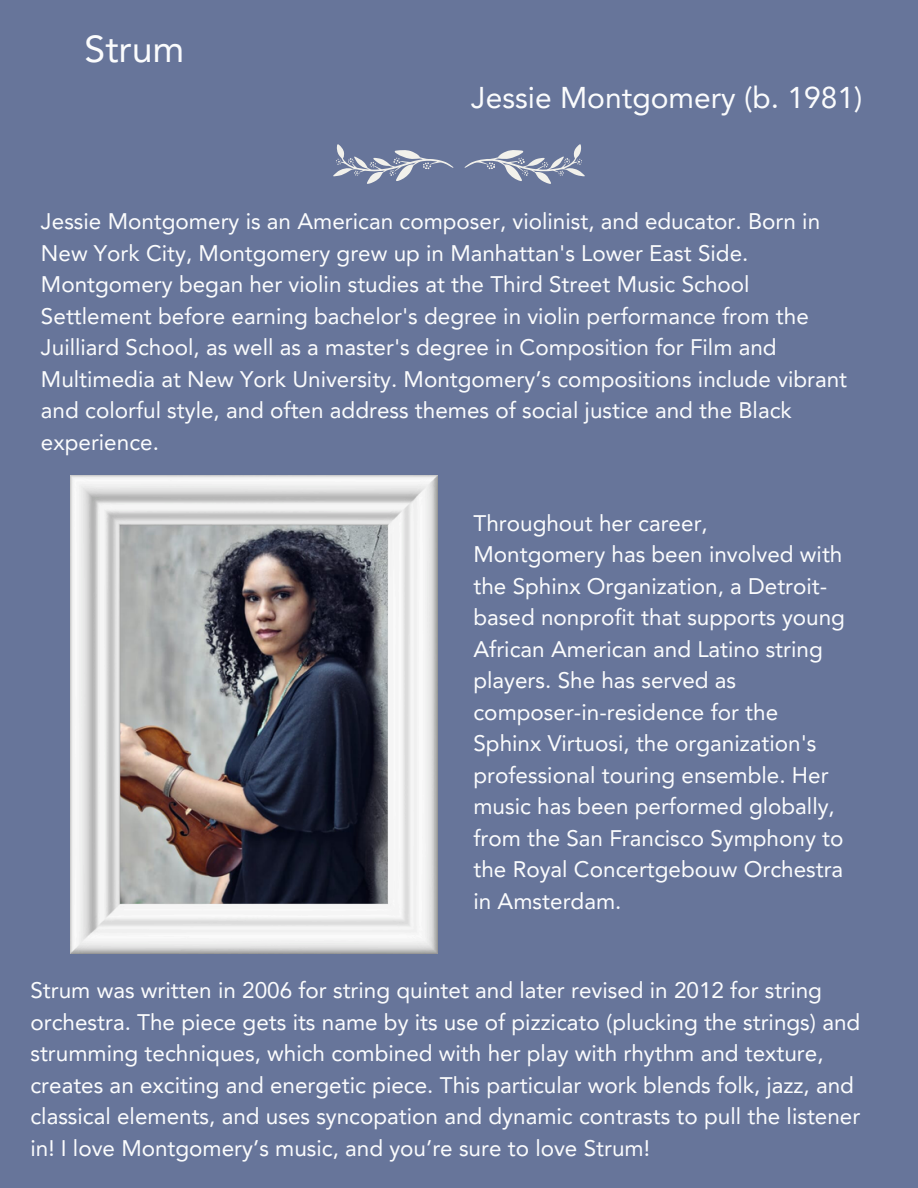
<style>
.page{position:relative;width:918px;height:1188px;background:#67759a}
.page>*{position:absolute;margin:0;border:0;box-sizing:border-box;transform-origin:0 0}
.t1{font:37.5px "Avenir LT Pro";color:#fbfcfd}
.t2{font:30px "Avenir LT Pro";color:#fbfcfd}
.t3{font:22.5px/31.5px "Avenir LT Pro";color:#fbfcfd}
</style>
<div class="page">
<svg style="left:333px;top:144px;width:120px;height:40px"></svg>
<svg style="left:465px;top:144px;width:120px;height:40px"></svg>
<img style="left:70px;top:475px;width:367px;height:479px">
<h1 class="t1" style="left:85px;top:33px;width:102px">Strum</h1>
<h1 class="t2" style="left:471px;top:85px;width:393px">Jessie Montgomery (b. 1981)</h1>
<p class="t3" style="left:41px;top:208px;width:808px">Jessie Montgomery is an American composer, violinist, and educator. Born in New York City, Montgomery grew up in Manhattan's Lower East Side.<br>Montgomery began her violin studies at the Third Street Music School Settlement before earning bachelor's degree in violin performance from the Juilliard School, as well as a master's degree in Composition for Film and Multimedia at New York University. Montgomery’s compositions include vibrant and colorful style, and often address themes of social justice and the Black experience.</p>
<p class="t3" style="left:473px;top:509px;width:373px">Throughout her career,<br>Montgomery has been involved with the Sphinx Organization, a Detroit&shy;based nonprofit that supports young<br>African American and Latino string players. She has served as composer-in-residence for the<br>Sphinx Virtuosi, the organization's professional touring ensemble. Her music has been performed globally, from the San Francisco Symphony to the Royal Concertgebouw Orchestra in Amsterdam.</p>
<p class="t3" style="left:30px;top:977px;width:831px">Strum was written in 2006 for string quintet and later revised in 2012 for string orchestra. The piece gets its name by its use of pizzicato (plucking the strings) and strumming techniques, which combined with her play with rhythm and texture, creates an exciting and energetic piece. This particular work blends folk, jazz, and classical elements, and uses syncopation and dynamic contrasts to pull the listener in! I love Montgomery’s music, and you’re sure to love Strum!</p>
</div>
